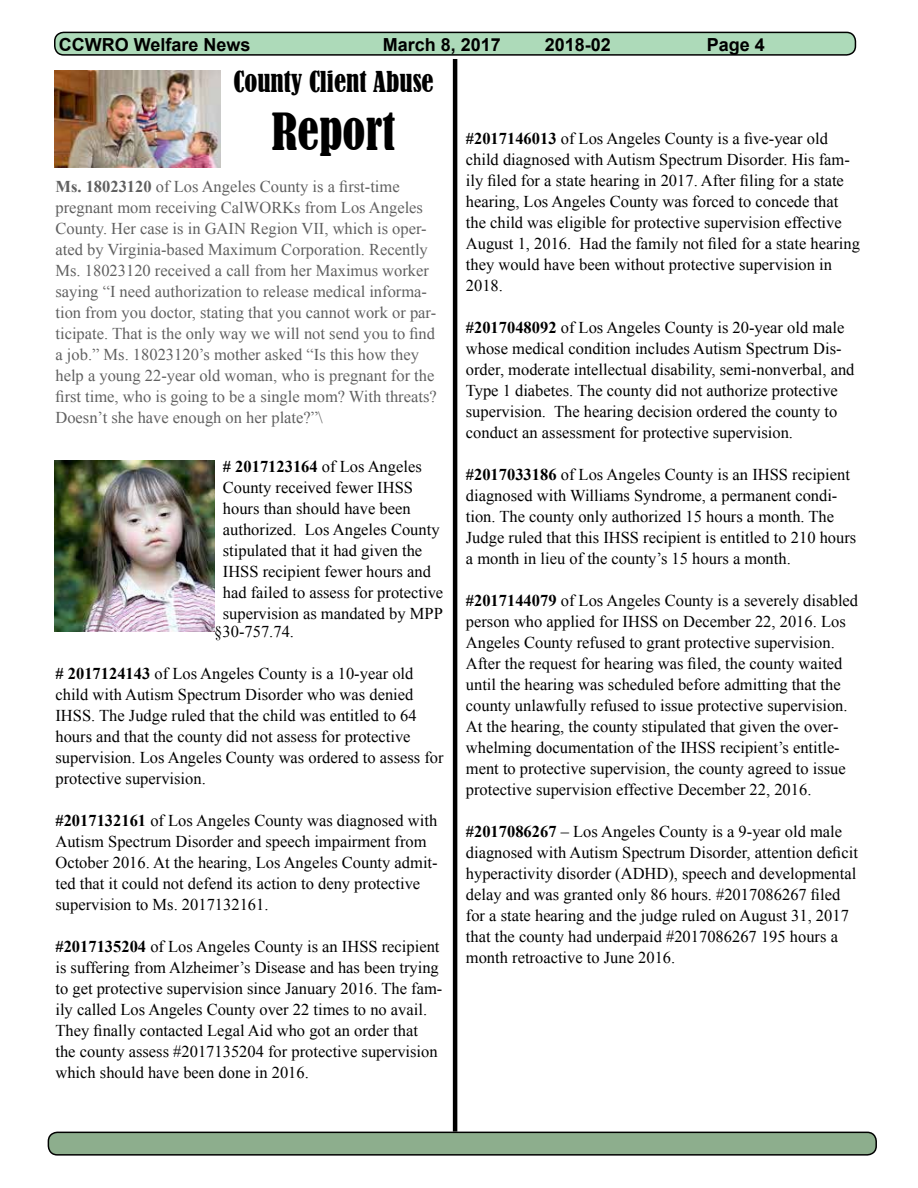
<style>
.page{position:relative;width:918px;height:1188px;background:#fff}
.page>*{position:absolute;margin:0;border:0;box-sizing:border-box;transform-origin:0 0}
.t1{font:condensed 48px "Bernard";color:#000}
.t2{font:condensed 27px "Bernard";color:#000}
.t3{font:700 18px "Arial";color:#000}
.t4{font:16.5px/21px "Times New Roman";color:#000}
.t5{font:16.5px/21px "Times New Roman";color:#606060}
.s1{font-weight:700}
</style>
<div class="page">
<div style="left:55px;top:32px;width:800px;height:23px;background:#addab9;border-radius:9px"></div>
<div style="left:54px;top:32px;width:802px;height:24px;border:2px solid #000;border-radius:9px"></div>
<div style="left:48px;top:1132px;width:828px;height:23px;background:#8dae8d;border-radius:9px"></div>
<div style="left:48px;top:1132px;width:829px;height:24px;border:2px solid #000;border-radius:9px"></div>
<img style="left:54px;top:70px;width:167px;height:98px">
<hr style="left:453px;top:59px;width:4px;height:1073px;background:#000">
<img style="left:55px;top:460px;width:159px;height:172px">
<p class="t3" style="left:59px;top:33px;width:193px">CCWRO Welfare News</p>
<p class="t3" style="left:383px;top:33px;width:120px">March 8, 2017</p>
<p class="t3" style="left:545px;top:33px;width:68px">2018-02</p>
<p class="t3" style="left:707px;top:33px;width:60px">Page 4</p>
<h2 class="t2" style="left:233px;top:66px;width:202px">County Client Abuse</h2>
<h1 class="t1" style="left:272px;top:103px;width:126px">Report</h1>
<p class="t5" style="left:56px;top:176px;width:383px"><span class="s1">Ms. 18023120</span> of Los Angeles County is a first-time pregnant mom receiving CalWORKs from Los Angeles County. Her case is in GAIN Region VII, which is oper&shy;ated by Virginia-based Maximum Corporation. Recently Ms. 18023120 received a call from her Maximus worker saying “I need authorization to release medical informa&shy;tion from you doctor, stating that you cannot work or par&shy;ticipate. That is the only way we will not send you to find a job.” Ms. 18023120’s mother asked “Is this how they help a young 22-year old woman, who is pregnant for the first time, who is going to be a single mom? With threats?<br>Doesn’t she have enough on her plate?”\</p>
<p class="t4" style="left:466px;top:127px;width:396px"><span class="s1">#2017146013</span> of Los Angeles County is a five-year old child diagnosed with Autism Spectrum Disorder. His fam&shy;ily filed for a state hearing in 2017. After filing for a state hearing, Los Angeles County was forced to concede that the child was eligible for protective supervision effective August 1, 2016. Had the family not filed for a state hearing they would have been without protective supervision in 2018.</p>
<p class="t4" style="left:466px;top:316px;width:390px"><span class="s1">#2017048092</span> of Los Angeles County is 20-year old male whose medical condition includes Autism Spectrum Dis&shy;order, moderate intellectual disability, semi-nonverbal, and Type 1 diabetes. The county did not authorize protective supervision. The hearing decision ordered the county to conduct an assessment for protective supervision.</p>
<p class="t4" style="left:466px;top:463px;width:392px"><span class="s1">#2017033186</span> of Los Angeles County is an IHSS recipient diagnosed with Williams Syndrome, a permanent condi&shy;tion. The county only authorized 15 hours a month. The Judge ruled that this IHSS recipient is entitled to 210 hours a month in lieu of the county’s 15 hours a month.</p>
<p class="t4" style="left:466px;top:589px;width:394px"><span class="s1">#2017144079</span> of Los Angeles County is a severely disabled person who applied for IHSS on December 22, 2016. Los Angeles County refused to grant protective supervision.<br>After the request for hearing was filed, the county waited until the hearing was scheduled before admitting that the county unlawfully refused to issue protective supervision.<br>At the hearing, the county stipulated that given the over&shy;whelming documentation of the IHSS recipient’s entitle&shy;ment to protective supervision, the county agreed to issue protective supervision effective December 22, 2016.</p>
<p class="t4" style="left:466px;top:821px;width:394px"><span class="s1">#2017086267</span> – Los Angeles County is a 9-year old male diagnosed with Autism Spectrum Disorder, attention deficit hyperactivity disorder (ADHD), speech and developmental delay and was granted only 86 hours. #2017086267 filed for a state hearing and the judge ruled on August 31, 2017 that the county had underpaid #2017086267 195 hours a month retroactive to June 2016.</p>
<p class="t4" style="left:223px;top:455px;width:222px"><span class="s1"># 2017123164</span> of Los Angeles<br>County received fewer IHSS hours than should have been authorized. Los Angeles County stipulated that it had given the<br>IHSS recipient fewer hours and had failed to assess for protective supervision as mandated by MPP</p>
<p class="t4" style="left:214px;top:621px;width:81px">§30-757.74.</p>
<p class="t4" style="left:55px;top:663px;width:390px"><span class="s1"># 2017124143</span> of Los Angeles County is a 10-year old child with Autism Spectrum Disorder who was denied IHSS. The Judge ruled that the child was entitled to 64 hours and that the county did not assess for protective supervision. Los Angeles County was ordered to assess for protective supervision.</p>
<p class="t4" style="left:55px;top:810px;width:384px"><span class="s1">#2017132161</span> of Los Angeles County was diagnosed with Autism Spectrum Disorder and speech impairment from October 2016. At the hearing, Los Angeles County admit&shy;ted that it could not defend its action to deny protective supervision to Ms. 2017132161.</p>
<p class="t4" style="left:55px;top:936px;width:388px"><span class="s1">#2017135204</span> of Los Angeles County is an IHSS recipient is suffering from Alzheimer’s Disease and has been trying to get protective supervision since January 2016. The fam&shy;ily called Los Angeles County over 22 times to no avail.<br>They finally contacted Legal Aid who got an order that<br>the county assess #2017135204 for protective supervision which should have been done in 2016.</p>
</div>
